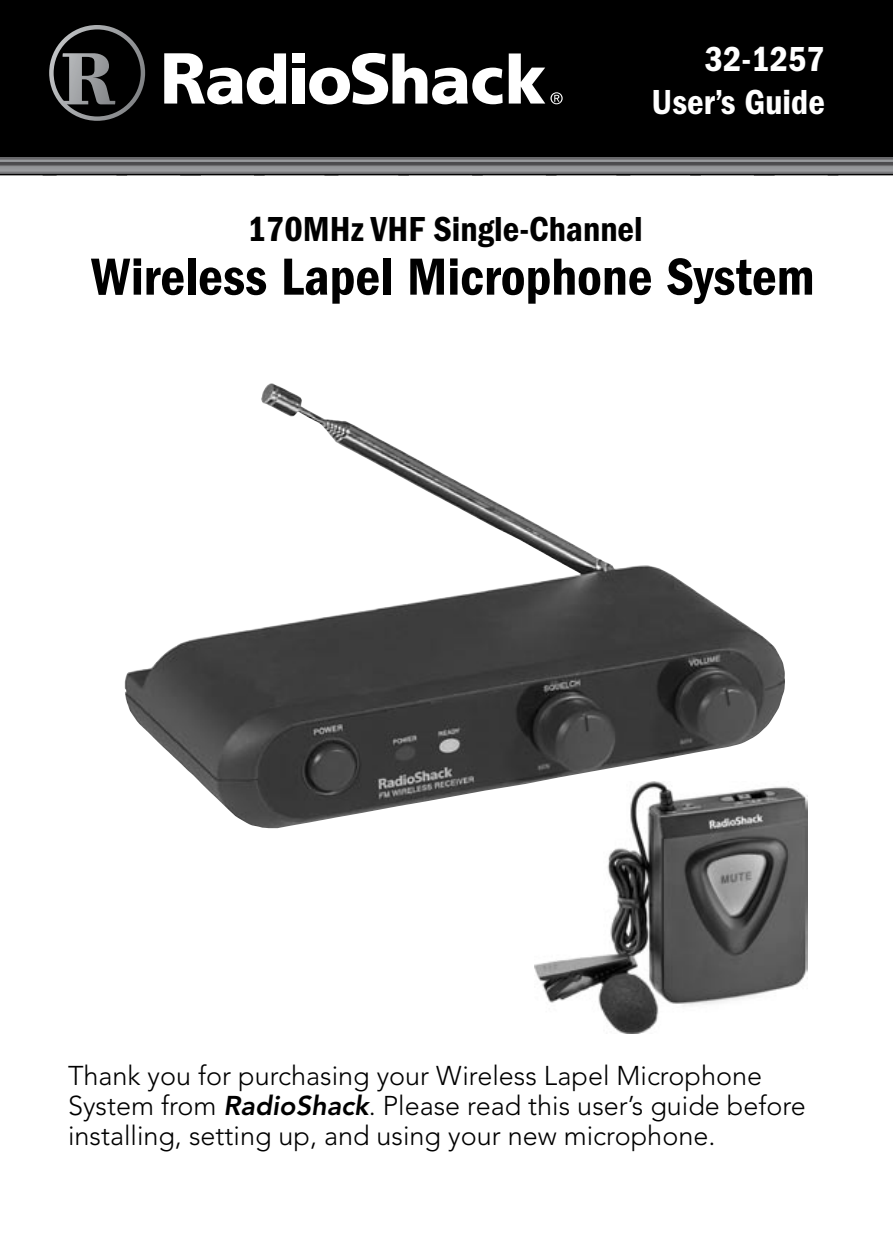
<style>
.page{position:relative;width:893px;height:1259px;background:#fff}
.page>*{position:absolute;margin:0;border:0;box-sizing:border-box;transform-origin:0 0}
.t1{font:600 condensed 54px "Franklin Gothic";color:#000}
.t2{font:600 condensed 36px "Franklin Gothic";color:#000}
.t3{font:600 condensed 36px/43.2px "Franklin Gothic";color:#fff;text-align:right}
.t4{font:300 27px/30px "Avenir";color:#000}
.s1{font-weight:800;font-style:italic}
</style>
<div class="page">
<div style="left:0;top:0;width:893px;height:156px;background:#000"></div>
<div style="left:289px;top:65px;width:19px;height:42px;border:6px solid #000"></div>
<div style="left:289px;top:50px;width:19px;height:16px;border:6px solid #000"></div>
<div style="left:306px;top:64px;width:47px;height:44px;border:6px solid #000;border-radius:50%"></div>
<div style="left:547px;top:89px;width:19px;height:18px;border:6px solid #000;border-radius:50%"></div>
<div style="left:46px;top:22px;width:102px;height:102px;border:6px solid #000;border-radius:48px"></div>
<svg style="left:158px;top:20px;width:134px;height:111px"></svg>
<div style="left:292px;top:68px;width:12px;height:36px;background:#fff"></div>
<div style="left:292px;top:53px;width:12px;height:10px;background:#fff"></div>
<svg style="left:309px;top:46px;width:254px;height:85px"></svg>
<svg style="left:49px;top:25px;width:96px;height:96px"></svg>
<svg style="left:0;top:156px;width:893px;height:20px"></svg>
<svg style="left:825px;top:158px;width:68px;height:4px"></svg>
<img style="left:534px;top:786px;width:274px;height:247px">
<img style="left:125px;top:383px;width:660px;height:445px">
<h2 class="t3" style="left:652px;top:37px;width:175px">32-1257<br>User’s Guide</h2>
<h2 class="t2" style="left:248px;top:208px;width:396px">170MHz VHF Single-Channel</h2>
<h1 class="t1" style="left:91px;top:246px;width:725px">Wireless Lapel Microphone System</h1>
<p class="t4" style="left:68px;top:1060px;width:739px">Thank you for purchasing your Wireless Lapel Microphone<br>System from <span class="s1">RadioShack</span>. Please read this user’s guide before installing, setting up, and using your new microphone.</p>
</div>
